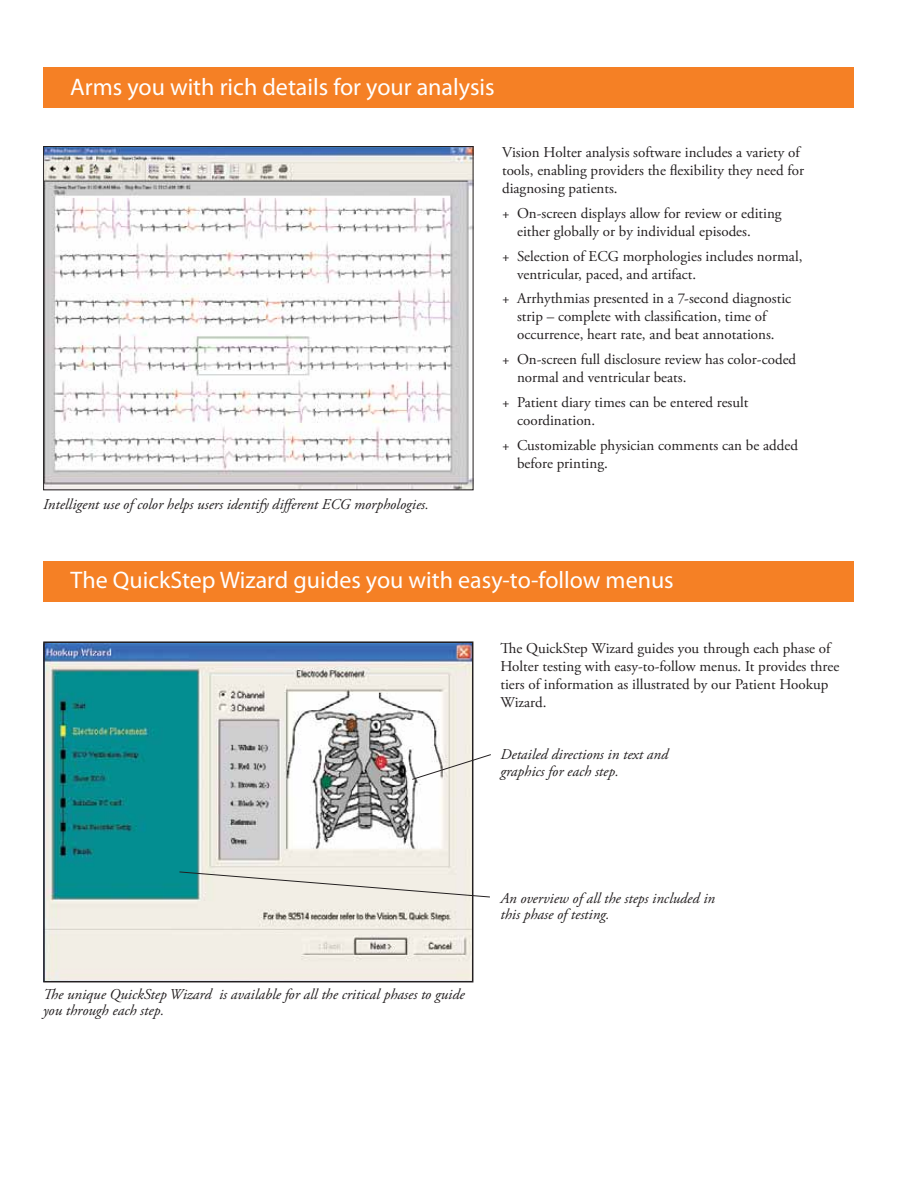
<style>
.page{position:relative;width:897px;height:1188px;background:#fff}
.page>*{position:absolute;margin:0;border:0;box-sizing:border-box;transform-origin:0 0}
.t1{font:24px "Myriad Pro";color:#fff}
.t2{font:15px/18px "Adobe Garamond Pro";color:#231f20}
.t3{font:italic 15px/16.5px "Adobe Garamond Pro";color:#231f20}
</style>
<div class="page">
<img style="left:46px;top:644px;width:424px;height:335px">
<div style="left:43px;top:641px;width:430px;height:341px;border:2px solid #231f20"></div>
<div style="left:43px;top:68px;width:810px;height:40px;background:#f58025"></div>
<div style="left:44px;top:561px;width:809px;height:41px;background:#f58025"></div>
<svg style="left:411px;top:754px;width:80px;height:26px"></svg>
<svg style="left:179px;top:871px;width:311px;height:27px;background:#dbe0d8"></svg>
<img style="left:45px;top:148px;width:426px;height:340px">
<div style="left:43px;top:146px;width:430px;height:344px;border:1px solid #231f20"></div>
<h1 class="t1" style="left:70px;top:72px;width:426px">Arms you with rich details for your analysis</h1>
<p class="t3" style="left:43px;top:496px;width:387px">Intelligent use of color helps users identify different ECG morphologies.</p>
<p class="t2" style="left:502px;top:144px;width:303px">Vision Holter analysis software includes a variety of tools, enabling providers the flexibility they need for diagnosing patients.</p>
<p class="t2" style="left:517px;top:205px;width:266px;text-indent:-15px">+ On-screen displays allow for review or editing either globally or by individual episodes.</p>
<p class="t2" style="left:517px;top:247px;width:287px;text-indent:-15px">+ Selection of ECG morphologies includes normal, ventricular, paced, and artifact.</p>
<p class="t2" style="left:517px;top:290px;width:275px;text-indent:-15px">+ Arrhythmias presented in a 7-second diagnostic strip – complete with classification, time of occurrence, heart rate, and beat annotations.</p>
<p class="t2" style="left:517px;top:351px;width:280px;text-indent:-15px">+ On-screen full disclosure review has color-coded normal and ventricular beats.</p>
<p class="t2" style="left:517px;top:394px;width:233px;text-indent:-15px">+ Patient diary times can be entered result coordination.</p>
<p class="t2" style="left:517px;top:436px;width:282px;text-indent:-15px">+ Customizable physician comments can be added before printing.</p>
<h1 class="t1" style="left:71px;top:566px;width:604px">The QuickStep Wizard guides you with easy-to-follow menus</h1>
<p class="t2" style="left:500px;top:640px;width:340px">The QuickStep Wizard guides you through each phase of Holter testing with easy-to-follow menus. It provides three tiers of information as illustrated by our Patient Hookup Wizard.</p>
<p class="t3" style="left:500px;top:747px;width:169px">Detailed directions in text and graphics for each step.</p>
<p class="t3" style="left:43px;top:986px;width:423px">The unique QuickStep Wizard is available for all the critical phases to guide you through each step.</p>
<p class="t3" style="left:500px;top:890px;width:216px">An overview of all the steps included in this phase of testing.</p>
</div>
